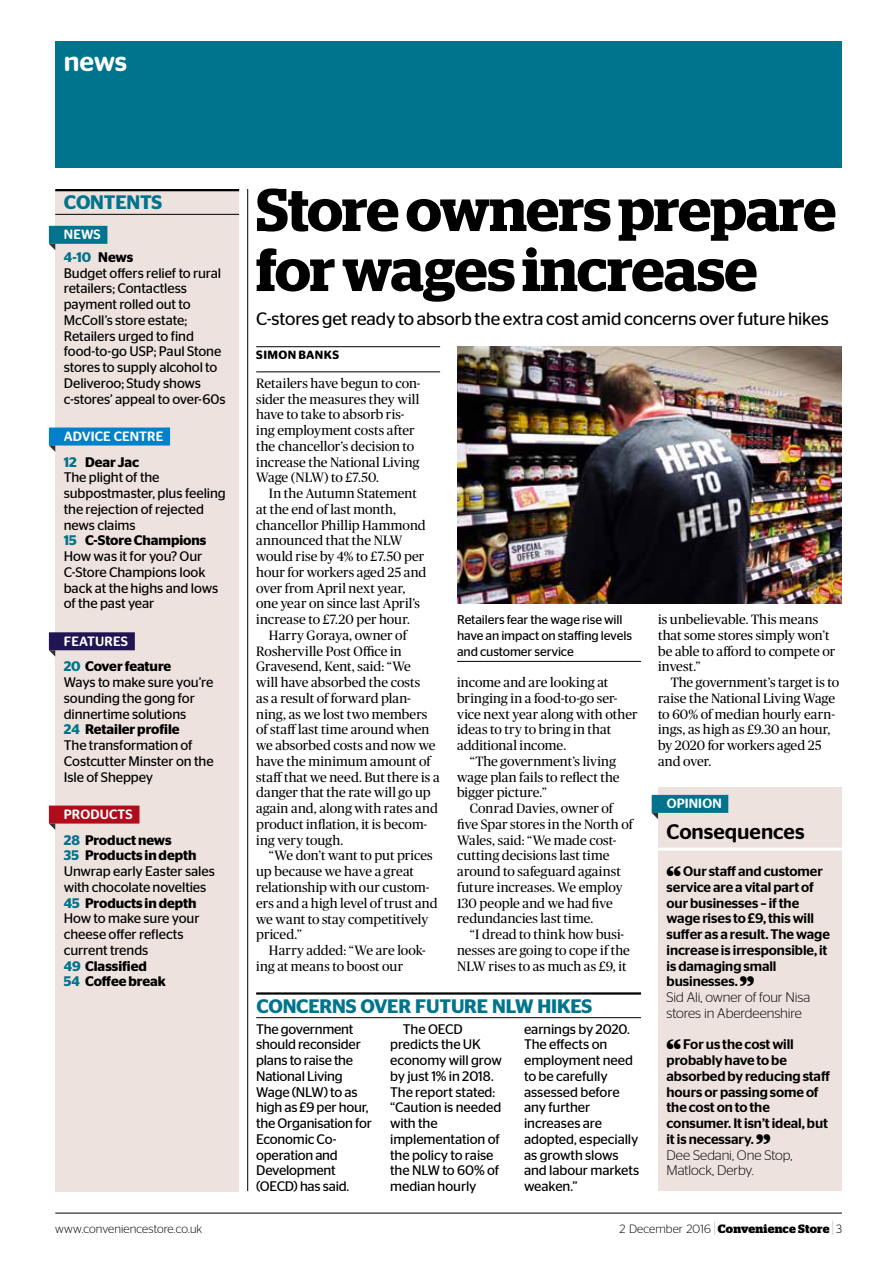
<style>
.page{position:relative;width:893px;height:1263px;background:#fff}
.page>*{position:absolute;margin:0;border:0;box-sizing:border-box;transform-origin:0 0}
.t1{font:600 60px/60px "Stag";letter-spacing:-.01em;color:#000}
.t2{font:500 27px "Stag Sans Round";color:#fff}
.t3{font:500 21px "Stag Sans Round";color:#000}
.t4{font:600 19.5px "Stag Sans";letter-spacing:-.01em;color:#00748c}
.t5{font:18px "Stag Sans Round";letter-spacing:-.005em;color:#000}
.t6{font:13.8px/15.8px "Stag Sans";letter-spacing:-.01em;color:#000}
.t7{font:500 13.8px/15.8px "Stag Sans";letter-spacing:-.005em;color:#000}
.t8{font:300 13.8px/15.8px "Stag Sans";letter-spacing:-.005em;color:#000}
.t9{font:13.5px/15.8px "Publico";letter-spacing:.005em;color:#000}
.t10{font:500 13.5px "Stag Sans Round";letter-spacing:.005em;color:#fff}
.t11{font:12.75px/15.8px "Stag Sans";letter-spacing:-.01em;color:#000}
.t12{font:700 12px "Stag";letter-spacing:.015em;color:#000}
.t13{font:300 12px "Stag Sans Round";letter-spacing:.005em;color:#000}
.t14{font:600 12px "Stag Sans Round";letter-spacing:.035em;color:#000}
.s1{font-weight:600;color:#00748c}
.s2{font-weight:600}
.s3{font-family:"Stag Sans Round";font-weight:300}
.s4{font-family:"Stag Sans Round";font-weight:300;font-size:18px}
</style>
<div class="page">
<hr style="left:55px;top:1213px;width:787px;height:1px;background:#000">
<div style="left:55px;top:41px;width:787px;height:126px;background:#00748c"></div>
<hr style="left:247px;top:189px;width:1px;height:1002px;background:#000">
<div style="left:55px;top:189px;width:184px;height:1002px;background:#ede2de"></div>
<div style="left:49px;top:226px;width:58px;height:18px;background:#00748c"></div>
<div style="left:49px;top:427px;width:121px;height:18px;background:#0081c9"></div>
<div style="left:49px;top:632px;width:86px;height:18px;background:#211452"></div>
<div style="left:49px;top:805px;width:90px;height:18px;background:#af0d1c"></div>
<svg style="left:49px;top:445px;width:6px;height:7px"></svg>
<svg style="left:49px;top:650px;width:6px;height:7px"></svg>
<svg style="left:49px;top:823px;width:6px;height:7px"></svg>
<hr style="left:55px;top:189px;width:184px;height:2px;background:#000">
<hr style="left:55px;top:214px;width:184px;height:1px;background:#000">
<hr style="left:256px;top:346px;width:184px;height:1px;background:#000">
<hr style="left:256px;top:372px;width:184px;height:1px;background:#000">
<hr style="left:457px;top:661px;width:184px;height:1px;background:#000">
<div style="left:658px;top:788px;width:184px;height:403px;background:#ede2de"></div>
<img style="left:457px;top:347px;width:385px;height:257px">
<div style="left:652px;top:795px;width:76px;height:18px;background:#00748c"></div>
<hr style="left:658px;top:848px;width:184px;height:3px;background:#fff">
<svg style="left:652px;top:813px;width:6px;height:6px"></svg>
<hr style="left:256px;top:992px;width:385px;height:3px;background:#000">
<hr style="left:256px;top:1017px;width:385px;height:1px;background:#000">
<svg style="left:49px;top:244px;width:6px;height:6px"></svg>
<h2 class="t2" style="left:64px;top:46px;width:65px">news</h2>
<h3 class="t4" style="left:64px;top:191px;width:100px">CONTENTS</h3>
<h1 class="t1" style="left:256px;top:180px;width:581px">Store owners prepare for wages increase</h1>
<h3 class="t5" style="left:256px;top:308px;width:574px">C-stores get ready to absorb the extra cost amid concerns over future hikes</h3>
<p class="t14" style="left:256px;top:348px;width:84px">SIMON BANKS</p>
<p class="t9" style="left:256px;top:375px;width:166px">Retailers have begun to con&shy;sider the measures they will have to take to absorb ris&shy;ing employment costs after the chancellor’s decision to increase the National Living<br>Wage (NLW) to £7.50.</p>
<p class="t9" style="left:256px;top:485px;width:172px;text-indent:13px">In the Autumn Statement at the end of last month, chancellor Phillip Hammond announced that the NLW would rise by 4% to £7.50 per hour for workers aged 25 and over from April next year, one year on since last April’s increase to £7.20 per hour.</p>
<p class="t9" style="left:256px;top:627px;width:185px;text-indent:13px">Harry Goraya, owner of<br>Rosherville Post Office in<br>Gravesend, Kent, said: “We<br>will have absorbed the costs<br>as a result of forward plan&shy;ning, as we lost two members of staff last time around when we absorbed costs and now we have the minimum amount of staff that we need. But there is a danger that the rate will go up again and, along with rates and product inflation, it is becom&shy;ing very tough.</p>
<p class="t9" style="left:256px;top:848px;width:183px;text-indent:13px">“We don’t want to put prices up because we have a great relationship with our custom&shy;ers and a high level of trust and we want to stay competitively priced.”</p>
<p class="t9" style="left:256px;top:942px;width:171px;text-indent:13px">Harry added: “We are look&shy;ing at means to boost our</p>
<p class="t10" style="left:64px;top:227px;width:38px">NEWS</p>
<p class="t6" style="left:64px;top:249px;width:163px"><span class="s1">4-10</span> <span class="s2">News<br></span>Budget offers relief to rural retailers; Contactless payment rolled out to<br>McColl’s store estate;<br>Retailers urged to find food-to-go USP; Paul Stone stores to supply alcohol to<br>Deliveroo; Study shows c-stores’ appeal to over-60s</p>
<p class="t10" style="left:64px;top:428px;width:101px">ADVICE CENTRE</p>
<p class="t6" style="left:64px;top:454px;width:163px"><span class="s1">12</span> <span class="s2">Dear Jac<br></span>The plight of the subpostmaster, plus feeling the rejection of rejected news claims<br><span class="s1">15</span> <span class="s2">C-Store Champions<br></span>How was it for you? Our<br>C-Store Champions look back at the highs and lows of the past year</p>
<p class="t10" style="left:64px;top:633px;width:66px">FEATURES</p>
<p class="t6" style="left:64px;top:658px;width:151px"><span class="s1">20</span> <span class="s2">Cover feature<br></span>Ways to make sure you’re sounding the gong for dinnertime solutions<br><span class="s1">24</span> <span class="s2">Retailer profile<br></span>The transformation of<br>Costcutter Minster on the<br>Isle of Sheppey</p>
<p class="t10" style="left:64px;top:806px;width:70px">PRODUCTS</p>
<p class="t6" style="left:64px;top:832px;width:153px"><span class="s1">28</span> <span class="s2">Product news<br></span><span class="s1">35</span> <span class="s2">Products in depth<br></span>Unwrap early Easter sales with chocolate novelties<br><span class="s1">45</span> <span class="s2">Products in depth<br></span>How to make sure your cheese offer reflects current trends<br><span class="s1">49</span> <span class="s2">Classified<br></span><span class="s1">54</span> <span class="s2">Coffee break</span></p>
<p class="t9" style="left:658px;top:612px;width:179px">is unbelievable. This means that some stores simply won’t be able to afford to compete or invest.”</p>
<p class="t9" style="left:658px;top:675px;width:183px;text-indent:13px">The government’s target is to raise the National Living Wage to 60% of median hourly earn&shy;ings, as high as £9.30 an hour, by 2020 for workers aged 25 and over.</p>
<p class="t10" style="left:667px;top:796px;width:57px">OPINION</p>
<h3 class="t3" style="left:666px;top:819px;width:140px">Consequences</h3>
<p class="t11" style="left:457px;top:612px;width:176px">Retailers fear the wage rise will have an impact on staffing levels and customer service</p>
<p class="t9" style="left:457px;top:674px;width:153px">income and are looking at</p>
<p class="t9" style="left:457px;top:690px;width:162px">bringing in a food-to-go ser-</p>
<p class="t9" style="left:457px;top:706px;width:182px">vice next year along with other</p>
<p class="t9" style="left:457px;top:722px;width:155px">ideas to try to bring in that</p>
<p class="t9" style="left:457px;top:737px;width:111px">additional income.</p>
<p class="t9" style="left:470px;top:753px;width:148px">“The government’s living</p>
<p class="t9" style="left:457px;top:769px;width:164px">wage plan fails to reflect the</p>
<p class="t9" style="left:457px;top:785px;width:91px">bigger picture.”</p>
<p class="t9" style="left:470px;top:800px;width:145px">Conrad Davies, owner of</p>
<p class="t9" style="left:457px;top:816px;width:177px">five Spar stores in the North of</p>
<p class="t9" style="left:457px;top:832px;width:161px">Wales, said: “We made cost-</p>
<p class="t9" style="left:457px;top:848px;width:154px">cutting decisions last time</p>
<p class="t9" style="left:457px;top:863px;width:165px">around to safeguard against</p>
<p class="t9" style="left:457px;top:879px;width:167px">future increases. We employ</p>
<p class="t9" style="left:457px;top:895px;width:157px">130 people and we had five</p>
<p class="t9" style="left:457px;top:911px;width:138px">redundancies last time.</p>
<p class="t9" style="left:470px;top:926px;width:156px">“I dread to think how busi-</p>
<p class="t9" style="left:457px;top:942px;width:174px">nesses are going to cope if the</p>
<p class="t9" style="left:457px;top:958px;width:171px">NLW rises to as much as £9, it</p>
<p class="t7" style="left:666px;top:863px;width:165px">“ Our staff and customer service are a vital part of our businesses – if the wage rises to £9, this will suffer as a result. The wage increase is irresponsible, it is damaging small businesses. ”</p>
<p class="t8" style="left:666px;top:989px;width:145px">Sid Ali, owner of four Nisa stores in Aberdeenshire</p>
<p class="t7" style="left:666px;top:1036px;width:165px">“ For us the cost will probably have to be absorbed by reducing staff hours or passing some of the cost on to the consumer. It isn’t ideal, but it is necessary. ”</p>
<p class="t8" style="left:666px;top:1147px;width:127px">Dee Sedani, One Stop,<br>Matlock, Derby.</p>
<h3 class="t4" style="left:256px;top:994px;width:338px">CONCERNS OVER FUTURE NLW HIKES</h3>
<p class="t6" style="left:256px;top:1021px;width:117px">The government should reconsider plans to raise the<br>National Living<br>Wage (NLW) to as high as £9 per hour, the Organisation for<br>Economic Co&shy;operation and<br>Development (OECD) has said.</p>
<p class="t6" style="left:390px;top:1021px;width:113px;text-indent:13px">The OECD predicts the UK economy will grow by just 1% in 2018.<br>The report stated: “Caution is needed with the implementation of the policy to raise the NLW to 60% of median hourly</p>
<p class="t6" style="left:524px;top:1021px;width:117px">earnings by 2020.<br>The effects on employment need to be carefully assessed before any further increases are adopted, especially as growth slows and labour markets weaken.”</p>
<p class="t13" style="left:55px;top:1222px;width:149px">www.conveniencestore.co.uk</p>
<p class="t12" style="left:619px;top:1221px;width:224px"><span class="s3">2 December 2016</span> <span class="s4">|</span> Convenience Store <span class="s4">|</span> <span class="s3">3</span></p>
</div>
